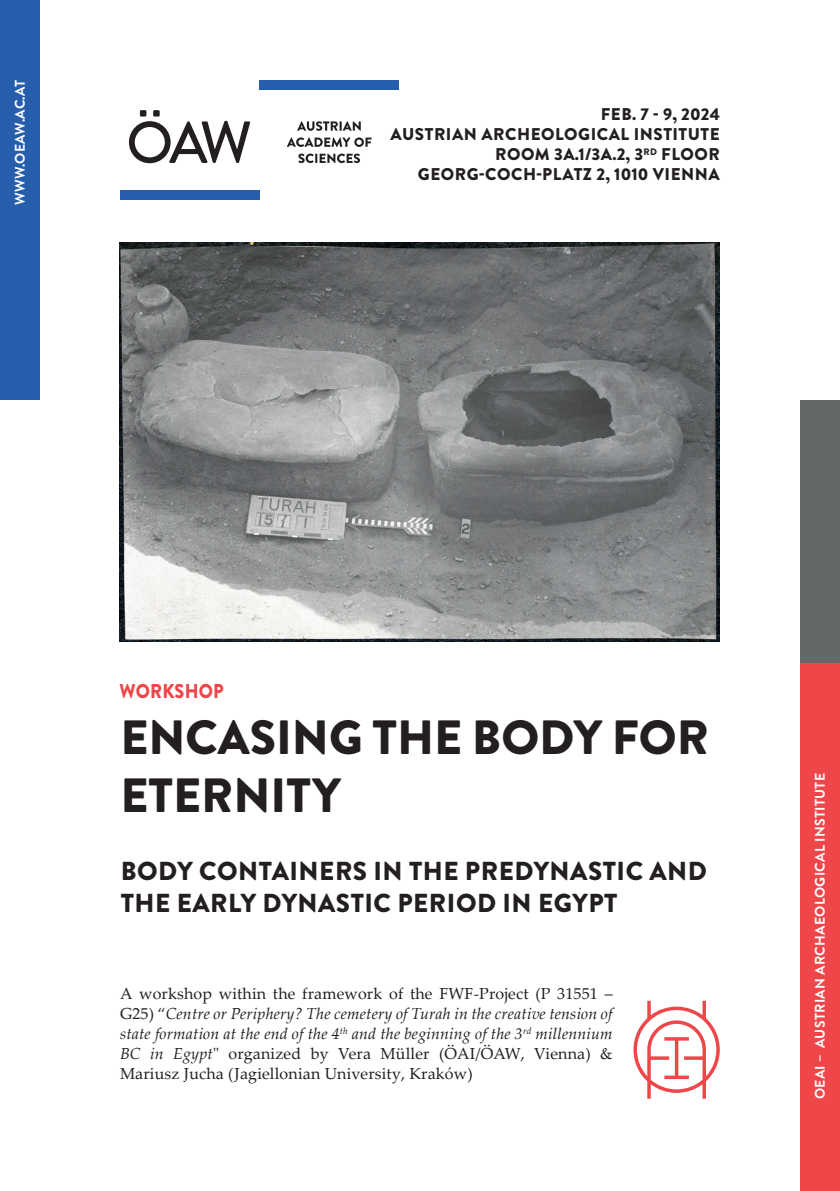
<style>
.page{position:relative;width:840px;height:1191px;background:#fff}
.page>*{position:absolute;margin:0;border:0;box-sizing:border-box;transform-origin:0 0}
.t1{font:900 48px/57.6px "Brandon Grotesque";color:#231f20}
.t2{font:900 26px/31.2px "Brandon Grotesque";letter-spacing:.02em;color:#231f20}
.t3{font:900 20px "Brandon Grotesque";letter-spacing:.01em;color:#ef464a;scale:.9 1}
.t4{font:900 17px "Brandon Grotesque";letter-spacing:.03em;color:#231f20}
.t5{font:16px/20px "Palatino Linotype";letter-spacing:.01em;color:#231f20;text-align:justify}
.t6{font:700 14px "Brandon Grotesque";letter-spacing:.02em;color:#fff}
.s1{font-style:italic}
</style>
<div class="page">
<svg style="left:633px;top:1000px;width:86px;height:98px"></svg>
<img style="left:120px;top:243px;width:599px;height:398px">
<div style="left:799px;top:400px;width:40px;height:263px;background:#646868"></div>
<div style="left:799px;top:663px;width:40px;height:528px;background:#ef464a"></div>
<div style="left:0;top:0;width:40px;height:400px;background:#275eac"></div>
<div style="left:120px;top:191px;width:139px;height:9px;background:#275eac"></div>
<div style="left:259px;top:80px;width:140px;height:9px;background:#275eac"></div>
<svg style="left:129px;top:121px;width:121px;height:42px"></svg>
<div style="left:140px;top:110px;width:6px;height:7px;background:#231f20"></div>
<div style="left:153px;top:110px;width:6px;height:7px;background:#231f20"></div>
<svg style="left:297px;top:121px;width:63px;height:10px"></svg>
<svg style="left:287px;top:137px;width:84px;height:10px"></svg>
<svg style="left:298px;top:154px;width:62px;height:9px"></svg>
<p class="t6" style="left:10px;top:205px;width:126px;rotate:-90deg">WWW.OEAW.AC.AT</p>
<p class="t4" style="left:600px;top:102px;width:120px">FEB. 7 - 9, 2024</p>
<p class="t4" style="left:390px;top:122px;width:330px">AUSTRIAN ARCHEOLOGICAL INSTITUTE</p>
<p class="t4" style="left:495px;top:142px;width:226px">ROOM 3A.1/3A.2, 3<sup>RD</sup> FLOOR</p>
<p class="t4" style="left:417px;top:162px;width:303px">GEORG-COCH-PLATZ 2, 1010 VIENNA</p>
<p class="t3" style="left:119px;top:677px;width:117px">WORKSHOP</p>
<p class="t1" style="left:120px;top:709px;width:590px">ENCASING THE BODY FOR<br>ETERNITY</p>
<p class="t2" style="left:121px;top:856px;width:587px">BODY CONTAINERS IN THE PREDYNASTIC AND<br>THE EARLY DYNASTIC PERIOD IN EGYPT</p>
<p class="t5" style="left:120px;top:983px;width:494px">A workshop within the framework of the FWF-Project (P 31551 – G25) “<span class="s1">Centre or Periphery? The cemetery of Turah in the creative tension of state formation at the end of the 4</span><sup>th</sup> <span class="s1">and the beginning of the 3</span><sup>rd</sup> <span class="s1">millennium BC in Egypt</span>" organized by Vera Müller (ÖAI/ÖAW, Vienna) &amp; Mariusz Jucha (Jagiellonian University, Kraków)</p>
<p class="t6" style="left:809px;top:1099px;width:327px;rotate:-90deg">OEAI – AUSTRIAN ARCHAEOLOGICAL INSTITUTE</p>
</div>
